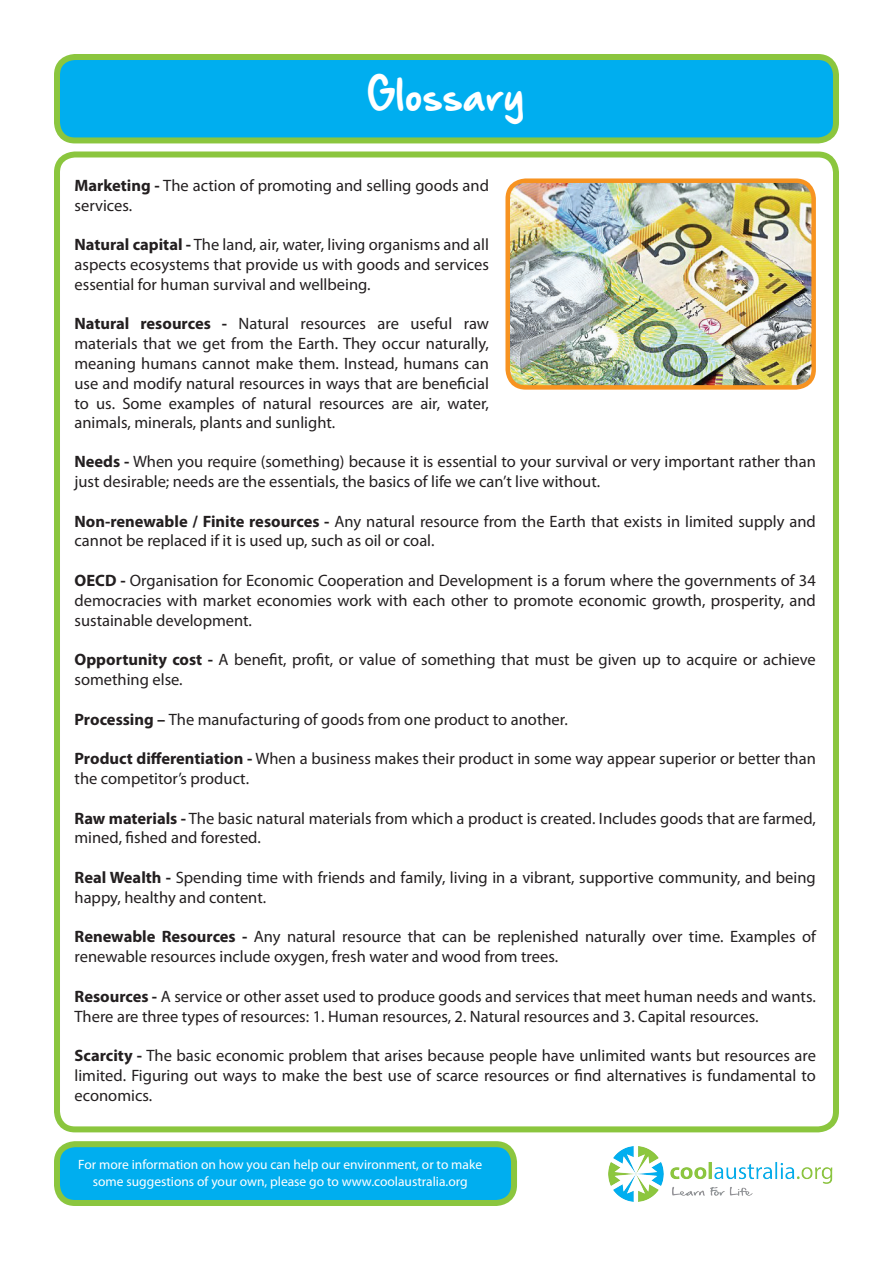
<style>
.page{position:relative;width:893px;height:1263px;background:#fff}
.page>*{position:absolute;margin:0;border:0;box-sizing:border-box;transform-origin:0 0}
.t1{font:36px "Hand Of Sean Demo";color:#fff}
.t2{font:16.5px/19.8px "Myriad Pro";color:#231f20}
.t3{font:13.5px/16.2px "Myriad Pro";color:#fff;text-align:center}
.s1{font-weight:700}
</style>
<div class="page">
<div style="left:54px;top:151px;width:785px;height:981px;border:6px solid #8bc63e;border-radius:18px"></div>
<div style="left:57px;top:57px;width:779px;height:83px;background:#00aeef;border-radius:18px"></div>
<div style="left:54px;top:54px;width:785px;height:89px;border:6px solid #8bc63e;border-radius:18px"></div>
<div style="left:57px;top:1144px;width:457px;height:59px;background:#00aeef;border-radius:18px"></div>
<div style="left:54px;top:1141px;width:463px;height:65px;border:6px solid #8bc63e;border-radius:18px"></div>
<img style="left:510px;top:183px;width:301px;height:202px">
<div style="left:505px;top:178px;width:311px;height:212px;border:4px solid #f79321;border-radius:18px"></div>
<img style="left:608px;top:1146px;width:225px;height:56px">
<h1 class="t1" style="left:368px;top:77px;width:159px">Glossary</h1>
<p class="t2" style="left:75px;top:175px;width:416px"><span class="s1">Marketing -</span> The action of promoting and selling goods and services.</p>
<p class="t2" style="left:75px;top:235px;width:416px;text-align:justify"><span class="s1">Natural capital -</span> The land, air, water, living organisms and all aspects ecosystems that provide us with goods and services essential for human survival and wellbeing.</p>
<p class="t2" style="left:75px;top:314px;width:416px;text-align:justify"><span class="s1">Natural resources -</span> Natural resources are useful raw materials that we get from the Earth. They occur naturally, meaning humans cannot make them. Instead, humans can use and modify natural resources in ways that are beneficial to us. Some examples of natural resources are air, water,</p>
<p class="t2" style="left:75px;top:412px;width:262px">animals, minerals, plants and sunlight.</p>
<p class="t2" style="left:75px;top:451px;width:743px"><span class="s1">Needs -</span> When you require (something) because it is essential to your survival or very important rather than just desirable; needs are the essentials, the basics of life we can’t live without.</p>
<p class="t2" style="left:75px;top:511px;width:743px"><span class="s1">Non-renewable / Finite resources -</span> Any natural resource from the Earth that exists in limited supply and cannot be replaced if it is used up, such as oil or coal.</p>
<p class="t2" style="left:75px;top:570px;width:743px;text-align:justify"><span class="s1">OECD -</span> Organisation for Economic Cooperation and Development is a forum where the governments of 34 democracies with market economies work with each other to promote economic growth, prosperity, and sustainable development.</p>
<p class="t2" style="left:75px;top:649px;width:743px"><span class="s1">Opportunity cost -</span> A benefit, profit, or value of something that must be given up to acquire or achieve something else.</p>
<p class="t2" style="left:75px;top:709px;width:495px"><span class="s1">Processing –</span> The manufacturing of goods from one product to another.</p>
<p class="t2" style="left:75px;top:748px;width:743px"><span class="s1">Product differentiation -</span> When a business makes their product in some way appear superior or better than the competitor’s product.</p>
<p class="t2" style="left:75px;top:808px;width:743px"><span class="s1">Raw materials -</span> The basic natural materials from which a product is created. Includes goods that are farmed, mined, fished and forested.</p>
<p class="t2" style="left:75px;top:867px;width:743px"><span class="s1">Real Wealth -</span> Spending time with friends and family, living in a vibrant, supportive community, and being happy, healthy and content.</p>
<p class="t2" style="left:75px;top:927px;width:743px"><span class="s1">Renewable Resources -</span> Any natural resource that can be replenished naturally over time. Examples of renewable resources include oxygen, fresh water and wood from trees.</p>
<p class="t2" style="left:75px;top:986px;width:743px"><span class="s1">Resources -</span> A service or other asset used to produce goods and services that meet human needs and wants.<br>There are three types of resources: 1. Human resources, 2. Natural resources and 3. Capital resources.</p>
<p class="t2" style="left:75px;top:1045px;width:743px;text-align:justify"><span class="s1">Scarcity -</span> The basic economic problem that arises because people have unlimited wants but resources are limited. Figuring out ways to make the best use of scarce resources or find alternatives is fundamental to economics.</p>
<p class="t3" style="left:78px;top:1156px;width:405px">For more information on how you can help our environment, or to make some suggestions of your own, please go to www.coolaustralia.org</p>
</div>
